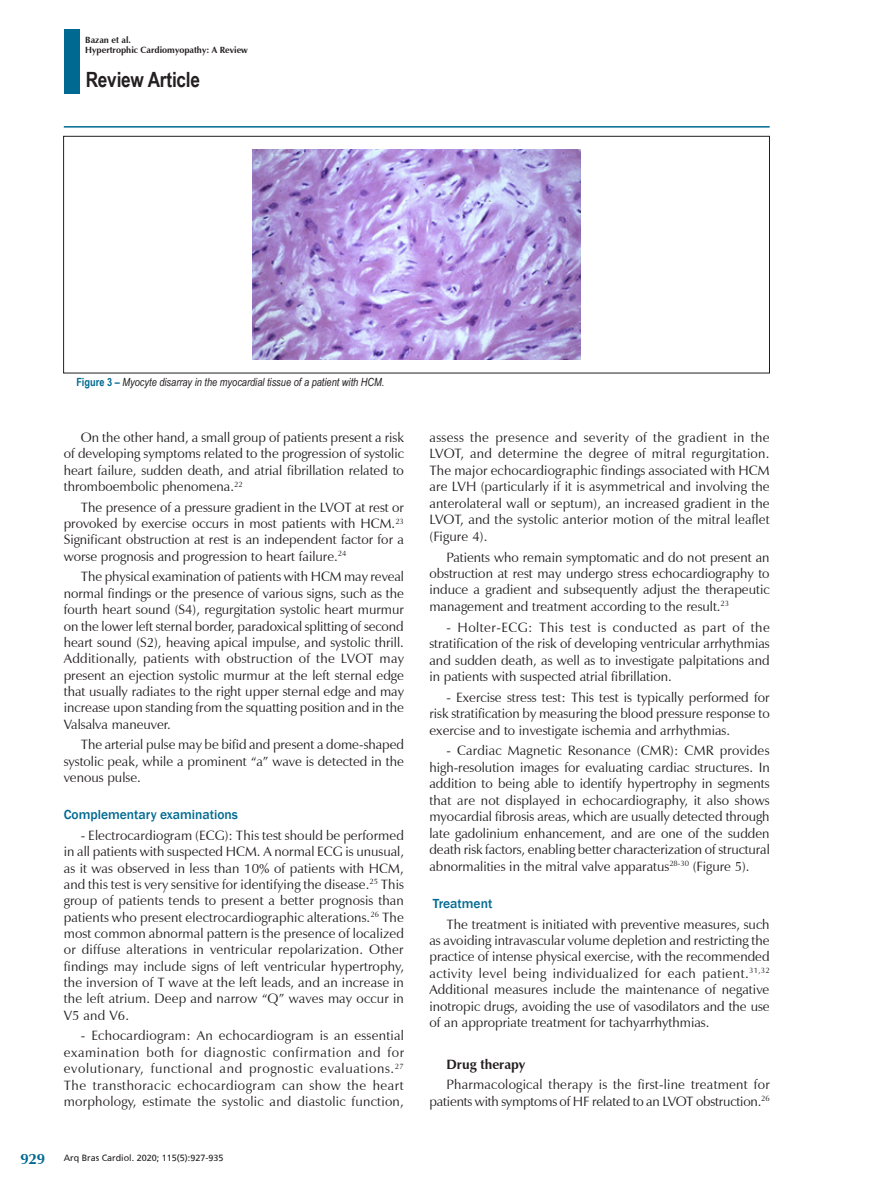
<style>
.page{position:relative;width:893px;height:1191px;background:#fff}
.page>*{position:absolute;margin:0;border:0;box-sizing:border-box;transform-origin:0 0}
.t1{font:700 21px "Arial Narrow";letter-spacing:-.01em;color:#231f20}
.t2{font:700 15px "Zapf Humanist 601 BT";color:#006991}
.t3{font:13.5px/16.4px "Zapf Humanist 601 BT";color:#231f20;text-align:justify}
.t4{font:500 13.5px "Franklin Gothic";color:#006991}
.t5{font:700 13.5px "Zapf Humanist 601 BT";color:#231f20}
.t6{font:italic 11.25px "Arial Narrow";color:#231f20}
.t7{font:700 9px/10.8px "Zapf Humanist 601 BT";color:#231f20}
.t8{font:9px "Frutiger";color:#231f20}
.s1{font-weight:700;font-style:normal;color:#006991}
</style>
<div class="page">
<hr style="left:64px;top:126px;width:706px;height:2px;background:#006991">
<div style="left:64px;top:29px;width:16px;height:65px;background:#006991"></div>
<div style="left:63px;top:136px;width:707px;height:237px;border:1px solid #231f20"></div>
<img style="left:253px;top:150px;width:327px;height:210px">
<p class="t7" style="left:85px;top:34px;width:164px">Bazan et al.<br>Hypertrophic Cardiomyopathy: A Review</p>
<h1 class="t1" style="left:86px;top:64px;width:116px">Review Article</h1>
<p class="t2" style="left:20px;top:1149px;width:26px">929</p>
<p class="t6" style="left:76px;top:374px;width:310px"><span class="s1">Figure 3 –</span> Myocyte disarray in the myocardial tissue of a patient with HCM.</p>
<p class="t3" style="left:64px;top:429px;width:342px;text-indent:17px">On the other hand, a small group of patients present a risk of developing symptoms related to the progression of systolic heart failure, sudden death, and atrial fibrillation related to thromboembolic phenomena.<sup>22</sup></p>
<p class="t3" style="left:64px;top:499px;width:342px;text-indent:17px">The presence of a pressure gradient in the LVOT at rest or provoked by exercise occurs in most patients with HCM.<sup>23<br></sup>Significant obstruction at rest is an independent factor for a worse prognosis and progression to heart failure.<sup>24</sup></p>
<p class="t3" style="left:64px;top:568px;width:342px;text-indent:17px">The physical examination of patients with HCM may reveal normal findings or the presence of various signs, such as the fourth heart sound (S4), regurgitation systolic heart murmur on the lower left sternal border, paradoxical splitting of second heart sound (S2), heaving apical impulse, and systolic thrill.<br>Additionally, patients with obstruction of the LVOT may present an ejection systolic murmur at the left sternal edge that usually radiates to the right upper sternal edge and may increase upon standing from the squatting position and in the Valsalva maneuver.</p>
<p class="t3" style="left:64px;top:736px;width:342px;text-indent:17px">The arterial pulse may be bifid and present a dome-shaped systolic peak, while a prominent “a” wave is detected in the venous pulse.</p>
<p class="t4" style="left:64px;top:806px;width:176px">Complementary examinations</p>
<p class="t3" style="left:64px;top:827px;width:342px;text-indent:17px">- Electrocardiogram (ECG): This test should be performed in all patients with suspected HCM. A normal ECG is unusual, as it was observed in less than 10% of patients with HCM, and this test is very sensitive for identifying the disease.<sup>25</sup> This group of patients tends to present a better prognosis than patients who present electrocardiographic alterations.<sup>26</sup> The most common abnormal pattern is the presence of localized or diffuse alterations in ventricular repolarization. Other findings may include signs of left ventricular hypertrophy, the inversion of T wave at the left leads, and an increase in the left atrium. Deep and narrow “Q” waves may occur in V5 and V6.</p>
<p class="t3" style="left:64px;top:1027px;width:342px;text-indent:17px">- Echocardiogram: An echocardiogram is an essential examination both for diagnostic confirmation and for evolutionary, functional and prognostic evaluations.<sup>27<br></sup>The transthoracic echocardiogram can show the heart morphology, estimate the systolic and diastolic function,</p>
<p class="t8" style="left:64px;top:1153px;width:161px">Arq Bras Cardiol. 2020; 115(5):927-935</p>
<p class="t3" style="left:429px;top:429px;width:342px">assess the presence and severity of the gradient in the LVOT, and determine the degree of mitral regurgitation.<br>The major echocardiographic findings associated with HCM are LVH (particularly if it is asymmetrical and involving the anterolateral wall or septum), an increased gradient in the LVOT, and the systolic anterior motion of the mitral leaflet (Figure 4).</p>
<p class="t3" style="left:429px;top:548px;width:342px;text-indent:17px">Patients who remain symptomatic and do not present an obstruction at rest may undergo stress echocardiography to induce a gradient and subsequently adjust the therapeutic management and treatment according to the result.<sup>23</sup></p>
<p class="t3" style="left:429px;top:618px;width:342px;text-indent:17px">- Holter-ECG: This test is conducted as part of the stratification of the risk of developing ventricular arrhythmias and sudden death, as well as to investigate palpitations and in patients with suspected atrial fibrillation.</p>
<p class="t3" style="left:429px;top:689px;width:342px;text-indent:17px">- Exercise stress test: This test is typically performed for risk stratification by measuring the blood pressure response to exercise and to investigate ischemia and arrhythmias.</p>
<p class="t3" style="left:429px;top:742px;width:342px;text-indent:17px">- Cardiac Magnetic Resonance (CMR): CMR provides high-resolution images for evaluating cardiac structures. In addition to being able to identify hypertrophy in segments that are not displayed in echocardiography, it also shows myocardial fibrosis areas, which are usually detected through late gadolinium enhancement, and are one of the sudden death risk factors, enabling better characterization of structural abnormalities in the mitral valve apparatus<sup>28-30</sup> (Figure 5).</p>
<p class="t4" style="left:433px;top:895px;width:61px">Treatment</p>
<p class="t3" style="left:429px;top:915px;width:342px;text-indent:17px">The treatment is initiated with preventive measures, such as avoiding intravascular volume depletion and restricting the practice of intense physical exercise, with the recommended activity level being individualized for each patient.<sup>31,32<br></sup>Additional measures include the maintenance of negative inotropic drugs, avoiding the use of vasodilators and the use of an appropriate treatment for tachyarrhythmias.</p>
<p class="t5" style="left:446px;top:1055px;width:80px">Drug therapy</p>
<p class="t3" style="left:429px;top:1076px;width:342px;text-align:right">Pharmacological therapy is the first-line treatment for patients with symptoms of HF related to an LVOT obstruction.<sup>26</sup></p>
</div>
